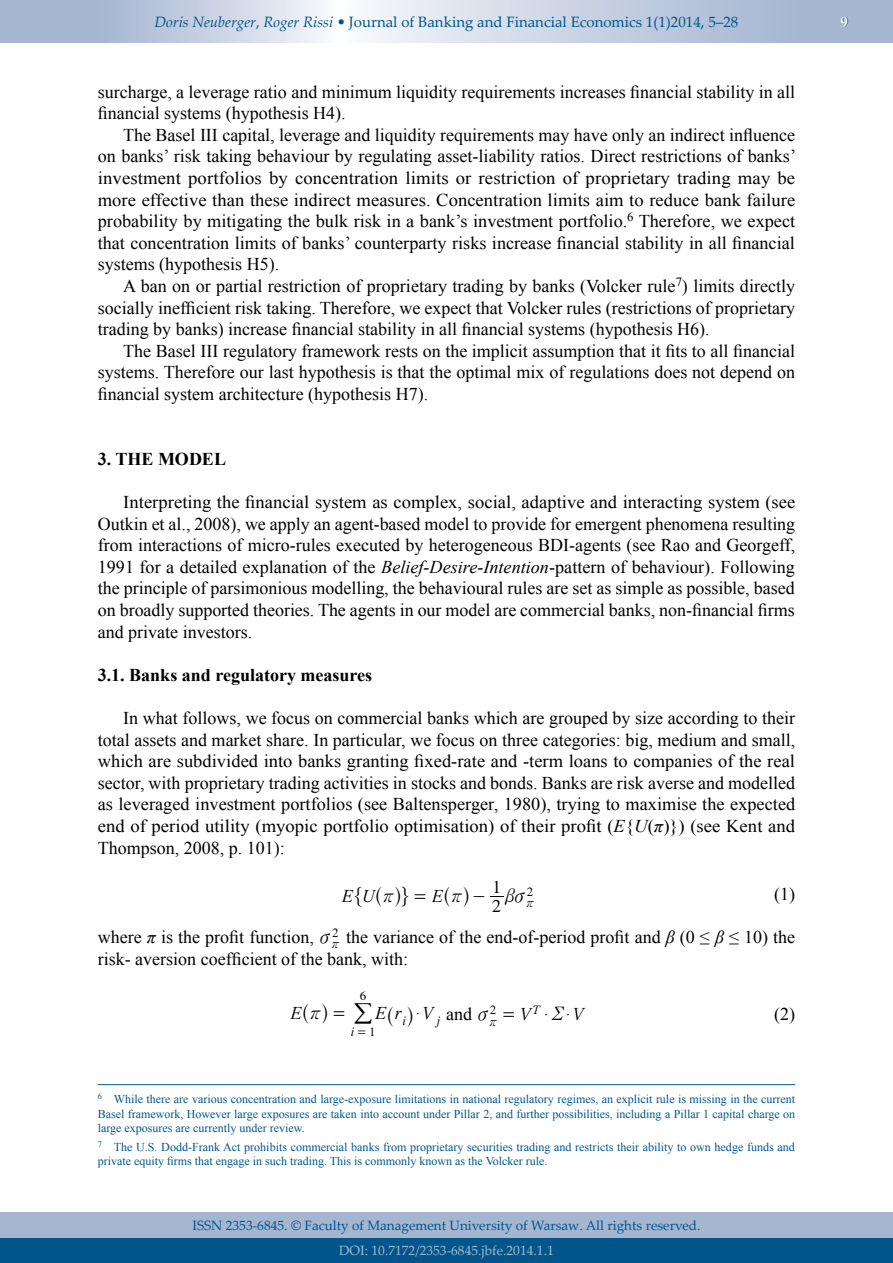
<style>
.page{position:relative;width:893px;height:1263px;background:#fff}
.page>*{position:absolute;margin:0;border:0;box-sizing:border-box;transform-origin:0 0}
.t1{font:18.9px "MM Variable A";color:#000;scale:.96 1}
.t2{font:18.9px "MM Variable A";color:#000}
.t3{font:18px/21.6px "Times New Roman";color:#000;text-align:justify}
.t4{font:700 18px "Times New Roman";color:#000}
.t5{font:italic 18px "M Ma Greek";color:#000}
.t6{font:italic 18px "MM Times";color:#000}
.t7{font:18px "MM Times Roman";color:#000}
.t8{font:18px "MM Binary";color:#000}
.t9{font:15px "Palatino Linotype";color:#00568b}
.t10{font:700 15px "Palatino Linotype";color:#fff}
.t11{font:13.5px "Palatino Linotype";color:#00568b}
.t12{font:13.5px "Palatino Linotype";color:#a5b6d1}
.t13{font:italic 12.6px "MM Times";color:#000}
.t14{font:12.6px "MM Times Roman";color:#000}
.t15{font:italic 12.6px "M Ma Greek";color:#000}
.t16{font:12px/14.4px "Times New Roman";color:#00568b;text-align:justify}
.s1{font-style:italic}
.s2{font-family:"MM Variable A";font-style:normal;font-size:19.05px}
.s3{font-family:"MM Variable A";font-style:normal;font-size:18.9px}
.s4{font-family:"MM Times Roman";font-style:normal}
.s5{font-family:"MM Times"}
.s6{font-family:"M Ma Greek";font-style:italic}
.s7{font-family:"MM Times";font-style:italic;font-size:18px}
.s8{font-family:"MM Variable";font-size:26.1px}
.s9{font-family:"MM Binary";font-size:18px}
.s10{font-family:"MM Times";font-style:italic}
</style>
<div class="page">
<div style="left:795px;top:0;width:98px;height:43px;background:#a5b6d1"></div>
<svg style="left:98px;top:0;width:697px;height:43px;background:#cdd6e5"></svg>
<div style="left:0;top:1237px;width:893px;height:26px;background:#00568b"></div>
<div style="left:0;top:1212px;width:893px;height:25px;background:#a5b6d1"></div>
<div style="left:0;top:0;width:98px;height:43px;background:#a5b6d1"></div>
<svg style="left:490px;top:896px;width:13px;height:1px"></svg>
<hr style="left:98px;top:1084px;width:697px;height:1px;background:#00568b">
<p class="t9" style="left:155px;top:11px;width:585px"><span class="s1">Doris Neuberger</span>, <span class="s1">Roger Rissi</span> • Journal of Banking and Financial Economics 1(1)2014, 5–28</p>
<p class="t3" style="left:98px;top:80px;width:699px">surcharge, a leverage ratio and minimum liquidity requirements increases financial stability in all financial systems (hypothesis H4).</p>
<p class="t3" style="left:98px;top:124px;width:700px;text-indent:26px">The Basel III capital, leverage and liquidity requirements may have only an indirect influence on banks’ risk taking behaviour by regulating asset-liability ratios. Direct restrictions of banks’ investment portfolios by concentration limits or restriction of proprietary trading may be more effective than these indirect measures. Concentration limits aim to reduce bank failure probability by mitigating the bulk risk in a bank’s investment portfolio.<sup>6</sup> Therefore, we expect that concentration limits of banks’ counterparty risks increase financial stability in all financial systems (hypothesis H5).</p>
<p class="t3" style="left:98px;top:275px;width:699px;text-indent:26px">A ban on or partial restriction of proprietary trading by banks (Volcker rule<sup>7</sup>) limits directly socially inefficient risk taking. Therefore, we expect that Volcker rules (restrictions of proprietary trading by banks) increase financial stability in all financial systems (hypothesis H6).</p>
<p class="t3" style="left:98px;top:340px;width:699px;text-indent:26px">The Basel III regulatory framework rests on the implicit assumption that it fits to all financial systems. Therefore our last hypothesis is that the optimal mix of regulations does not depend on financial system architecture (hypothesis H7).</p>
<p class="t4" style="left:98px;top:446px;width:31px">3. The</p>
<p class="t4" style="left:158px;top:446px;width:70px">model</p>
<p class="t3" style="left:98px;top:491px;width:699px;text-indent:26px">Interpreting the financial system as complex, social, adaptive and interacting system (see Outkin et al., 2008), we apply an agent-based model to provide for emergent phenomena resulting from interactions of micro-rules executed by heterogeneous BDI-agents (see Rao and Georgeff, 1991 for a detailed explanation of the <span class="s1">Belief-Desire-Intention</span>-pattern of behaviour). Following the principle of parsimonious modelling, the behavioural rules are set as simple as possible, based on broadly supported theories. The agents in our model are commercial banks, non-financial firms and private investors.</p>
<p class="t4" style="left:98px;top:662px;width:276px">3.1. Banks and regulatory measures</p>
<p class="t3" style="left:98px;top:707px;width:699px;text-indent:26px">In what follows, we focus on commercial banks which are grouped by size according to their total assets and market share. In particular, we focus on three categories: big, medium and small, which are subdivided into banks granting fixed-rate and -term loans to companies of the real sector, with proprietary trading activities in stocks and bonds. Banks are risk averse and modelled as leveraged investment portfolios (see Baltensperger, 1980), trying to maximise the expected end of period utility (myopic portfolio optimisation) of their profit (<span class="s1">E</span>{<span class="s1">U</span>(<span class="s1">π</span>)}) (see Kent and Thompson, 2008, p. 101):</p>
<p class="t6" style="left:342px;top:888px;width:34px">E U</p>
<p class="t7" style="left:492px;top:879px;width:10px">1</p>
<p class="t14" style="left:527px;top:886px;width:8px">2</p>
<p class="t5" style="left:355px;top:888px;width:181px"><span class="s2">"</span> <span class="s3">^</span>r <span class="s2">,</span> <span class="s4">=</span> <span class="s5">E</span><span class="s3">^</span>r<span class="s3">h</span><span class="s4">-</span> bv<sub>r</sub></p>
<p class="t2" style="left:394px;top:884px;width:9px">h</p>
<p class="t3" style="left:774px;top:883px;width:22px">(1)</p>
<p class="t7" style="left:492px;top:899px;width:11px">2</p>
<p class="t3" style="left:98px;top:926px;width:243px">where <span class="s1">π</span> is the profit function, <sup>2</sup></p>
<p class="t3" style="left:98px;top:926px;width:699px;text-indent:222px"><span class="s6">v</span><sub>r</sub> the variance of the end-of-period profit and <span class="s1">β</span> (0 ≤ <span class="s1">β</span> ≤ 10) the risk- aversion coefficient of the bank, with:</p>
<p class="t1" style="left:291px;top:1002px;width:135px"><span class="s7">E</span>^ h <span class="s8">/</span> ^ h<span class="s9">$</span></p>
<p class="t14" style="left:360px;top:991px;width:8px">6</p>
<p class="t14" style="left:490px;top:1005px;width:8px">2</p>
<p class="t13" style="left:533px;top:1005px;width:8px">T</p>
<p class="t5" style="left:551px;top:1007px;width:13px">R</p>
<p class="t15" style="left:490px;top:1016px;width:9px">r</p>
<p class="t6" style="left:375px;top:1005px;width:60px">Er V</p>
<p class="t13" style="left:402px;top:1015px;width:5px">i</p>
<p class="t13" style="left:436px;top:1015px;width:5px">j</p>
<p class="t3" style="left:774px;top:1003px;width:22px">(2)</p>
<p class="t3" style="left:446px;top:1003px;width:43px">and <span class="s6">v</span></p>
<p class="t7" style="left:502px;top:1007px;width:31px">= <span class="s10">V</span></p>
<p class="t8" style="left:544px;top:1006px;width:41px">$ $<span class="s10">V</span></p>
<p class="t5" style="left:310px;top:1005px;width:37px">r <span class="s4">=</span></p>
<p class="t13" style="left:351px;top:1027px;width:26px">i <span class="s4">1</span></p>
<p class="t14" style="left:357px;top:1027px;width:11px">=</p>
<p class="t16" style="left:98px;top:1092px;width:699px"><sup>6</sup> While there are various concentration and large-exposure limitations in national regulatory regimes, an explicit rule is missing in the current Basel framework, However large exposures are taken into account under Pillar 2, and further possibilities, including a Pillar 1 capital charge on large exposures are currently under review.</p>
<p class="t16" style="left:98px;top:1139px;width:698px"><sup>7</sup> The U.S. Dodd-Frank Act prohibits commercial banks from proprietary securities trading and restricts their ability to own hedge funds and private equity firms that engage in such trading. This is commonly known as the Volcker rule.</p>
<p class="t11" style="left:192px;top:1215px;width:509px">ISSN 2353-6845. © Faculty of Management University of Warsaw. All rights reserved.</p>
<p class="t12" style="left:339px;top:1241px;width:216px">DOI: 10.7172/2353-6845.jbfe.2014.1.1</p>
<p class="t10" style="left:840px;top:11px;width:9px">9</p>
</div>
